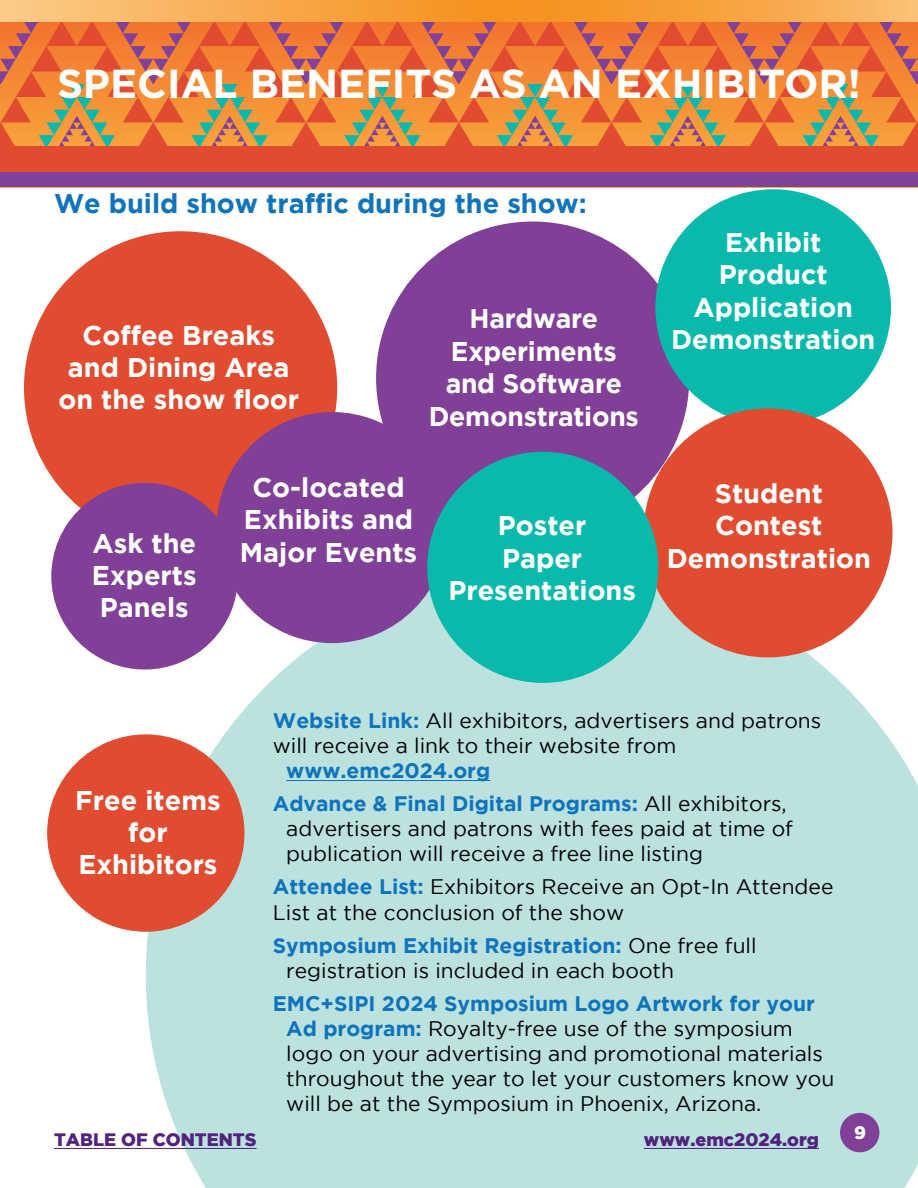
<style>
.page{position:relative;width:918px;height:1188px;background:#fff}
.page>*{position:absolute;margin:0;border:0;box-sizing:border-box;transform-origin:0 0}
.t1{font:700 40.5px "Gotham";color:#fff}
.t2{font:700 27px/32.4px "Gotham";color:#fff;text-align:center}
.t3{font:700 27px "Gotham";color:#1074bc}
.t4{font:21px/25.2px "Gotham";color:#000}
.t5{font:700 21px "Gotham";color:#1074bc}
.t6{font:900 18px "Gotham";color:#52227f}
.t7{font:900 18px "Gotham";color:#fff}
.s1{font-weight:700;color:#1074bc}
.s2{font-weight:400;color:#000}
</style>
<div class="page">
<svg style="left:0;top:22px;width:918px;height:125px;background:#df7c3e"></svg>
<div style="left:0;top:172px;width:918px;height:15px;background:#804199"></div>
<svg style="left:0;top:0;width:918px;height:22px;background:#f8a849"></svg>
<div style="left:0;top:147px;width:918px;height:25px;background:#e14c30"></div>
<div style="left:146px;top:575px;width:772px;height:613px;background:#bbe2de"></div>
<div style="left:24px;top:231px;width:313px;height:313px;background:#e14c30;border-radius:50%"></div>
<div style="left:376px;top:222px;width:313px;height:313px;background:#814098;border-radius:50%"></div>
<div style="left:217px;top:412px;width:231px;height:231px;background:#814098;border-radius:50%"></div>
<div style="left:655px;top:189px;width:236px;height:237px;background:#08b9ac;border-radius:50%"></div>
<div style="left:643px;top:408px;width:250px;height:249px;background:#e14c30;border-radius:50%"></div>
<hr style="left:286px;top:780px;width:204px;height:1px;background:#1074bc">
<div style="left:51px;top:483px;width:187px;height:187px;background:#814098;border-radius:50%"></div>
<div style="left:427px;top:452px;width:231px;height:231px;background:#08b9ac;border-radius:50%"></div>
<div style="left:47px;top:734px;width:197px;height:198px;background:#e14c30;border-radius:50%"></div>
<div style="left:840px;top:1113px;width:39px;height:39px;background:#814098;border-radius:50%"></div>
<hr style="left:644px;top:1148px;width:175px;height:1px;background:#52227f">
<hr style="left:54px;top:1148px;width:203px;height:1px;background:#52227f">
<p class="t1" style="left:57px;top:60px;width:805px">SPECIAL BENEFITS AS AN EXHIBITOR!</p>
<p class="t3" style="left:54px;top:188px;width:534px">We build show traffic during the show:</p>
<p class="t2" style="left:83px;top:318px;width:194px">Coffee Breaks</p>
<p class="t2" style="left:68px;top:351px;width:223px">and Dining Area</p>
<p class="t2" style="left:58px;top:383px;width:242px">on the show floor</p>
<p class="t2" style="left:470px;top:302px;width:130px">Hardware</p>
<p class="t2" style="left:451px;top:334px;width:167px">Experiments</p>
<p class="t2" style="left:446px;top:367px;width:178px">and Software</p>
<p class="t2" style="left:429px;top:399px;width:211px">Demonstrations</p>
<p class="t2" style="left:93px;top:526px;width:105px">Ask the</p>
<p class="t2" style="left:92px;top:559px;width:106px">Experts</p>
<p class="t2" style="left:100px;top:591px;width:91px">Panels</p>
<p class="t2" style="left:252px;top:471px;width:154px">Co-located</p>
<p class="t2" style="left:240px;top:503px;width:179px;text-align:left">Exhibits and<br>Major Events</p>
<p class="t2" style="left:498px;top:509px;width:90px">Poster</p>
<p class="t2" style="left:502px;top:541px;width:82px">Paper</p>
<p class="t2" style="left:448px;top:574px;width:189px">Presentations</p>
<p class="t2" style="left:725px;top:225px;width:98px">Exhibit</p>
<p class="t2" style="left:719px;top:258px;width:110px">Product</p>
<p class="t2" style="left:671px;top:290px;width:206px">Application<br>Demonstration</p>
<p class="t2" style="left:715px;top:476px;width:110px">Student</p>
<p class="t2" style="left:667px;top:509px;width:206px">Contest<br>Demonstration</p>
<p class="t2" style="left:75px;top:783px;width:147px">Free items</p>
<p class="t2" style="left:128px;top:816px;width:41px">for</p>
<p class="t2" style="left:78px;top:848px;width:141px">Exhibitors</p>
<p class="t6" style="left:54px;top:1129px;width:204px">TABLE OF CONTENTS</p>
<p class="t4" style="left:273px;top:707px;width:550px"><span class="s1">Website Link:</span> All exhibitors, advertisers and patrons will receive a link to their website from</p>
<p class="t5" style="left:286px;top:758px;width:205px">www.emc2024.org</p>
<p class="t5" style="left:273px;top:791px;width:515px">Advance &amp; Final Digital Programs: <span class="s2">All exhibitors,</span></p>
<p class="t4" style="left:286px;top:816px;width:508px">advertisers and patrons with fees paid at time of</p>
<p class="t4" style="left:286px;top:841px;width:418px">publication will receive a free line listing</p>
<p class="t4" style="left:273px;top:874px;width:562px"><span class="s1">Attendee List:</span> Exhibitors Receive an Opt-In Attendee<br>List at the conclusion of the show</p>
<p class="t5" style="left:273px;top:933px;width:485px">Symposium Exhibit Registration: <span class="s2">One free full</span></p>
<p class="t4" style="left:286px;top:957px;width:389px">registration is included in each booth</p>
<p class="t5" style="left:273px;top:991px;width:544px">EMC+SIPI 2024 Symposium Logo Artwork for your</p>
<p class="t4" style="left:286px;top:1016px;width:550px"><span class="s1">Ad program:</span> Royalty-free use of the symposium logo on your advertising and promotional materials throughout the year to let your customers know you will be at the Symposium in Phoenix, Arizona.</p>
<p class="t6" style="left:644px;top:1129px;width:177px">www.emc2024.org</p>
<p class="t7" style="left:854px;top:1122px;width:13px">9</p>
</div>
